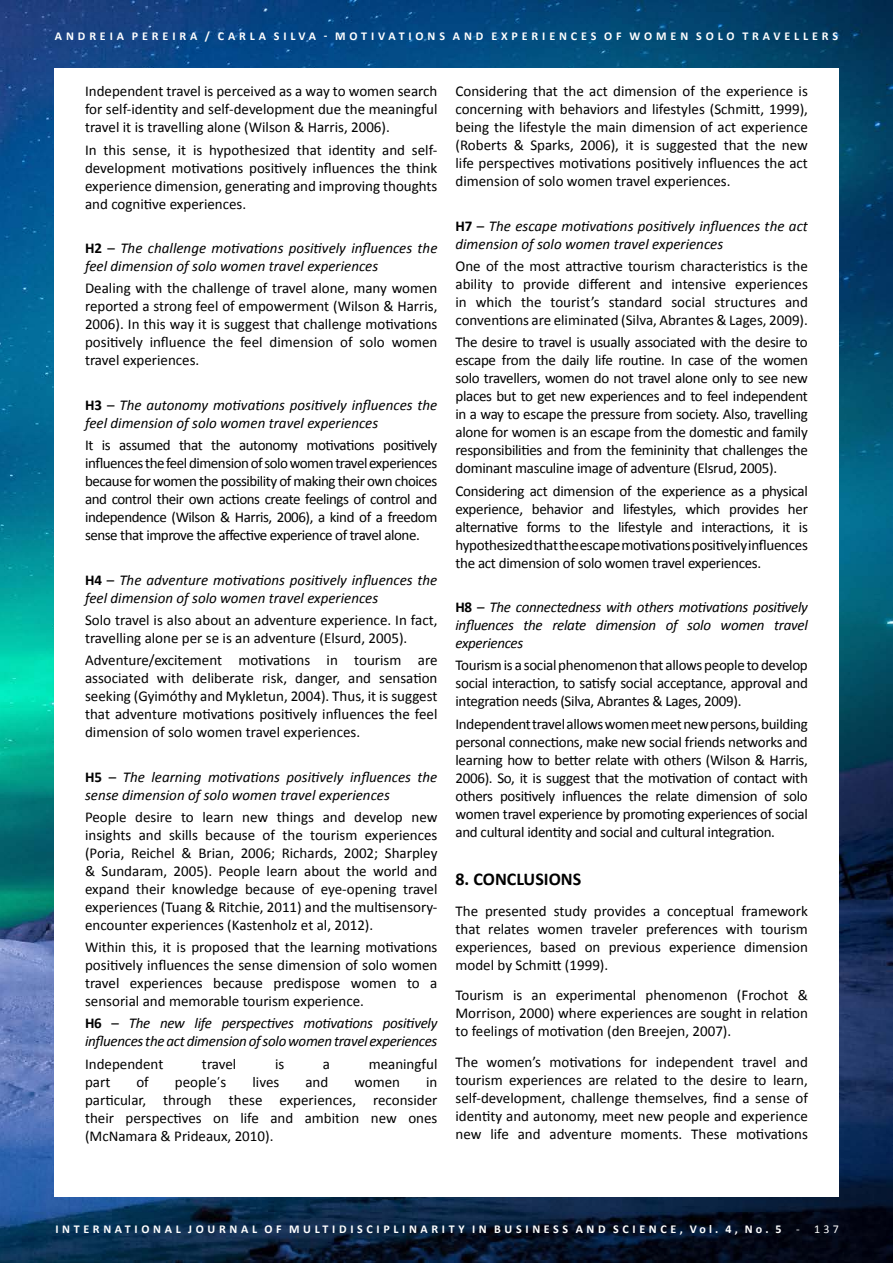
<style>
.page{position:relative;width:893px;height:1263px;background:#fff}
.page>*{position:absolute;margin:0;border:0;box-sizing:border-box;transform-origin:0 0}
.t1{font:700 18px "Calibri";color:#000}
.t2{font:15px/18px "Calibri";color:#000;text-align:justify}
.t3{font:italic 15px/18px "Calibri";color:#000}
.t4{font:italic 15px/18px "Calibri";letter-spacing:-.02em;color:#000}
.t5{font:700 12px "Calibri";letter-spacing:.305em;color:#fff}
.t6{font:700 12px "Calibri";letter-spacing:.325em;color:#fff}
.s1{font-weight:700;font-style:normal}
.s2{font-style:normal}
.s3{font-weight:400}
</style>
<div class="page">
<img style="left:0;top:0;width:893px;height:1263px">
<div style="left:54px;top:68px;width:785px;height:1129px;background:#fff"></div>
<p class="t6" style="left:55px;top:28px;width:785px">ANDREIA PEREIRA / CARLA SILVA - MOTIVATIONS AND EXPERIENCES OF WOMEN SOLO TRAVELLERS</p>
<p class="t2" style="left:85px;top:82px;width:354px">Independent travel is perceived as a way to women search for self-identity and self-development due the meaningful travel it is travelling alone (Wilson &amp; Harris, 2006).</p>
<p class="t2" style="left:85px;top:141px;width:354px">In this sense, it is hypothesized that identity and self&shy;development motivations positively influences the think experience dimension, generating and improving thoughts and cognitive experiences.</p>
<p class="t3" style="left:85px;top:239px;width:354px"><span class="s1">H2</span> <span class="s2">–</span> The challenge motivations positively influences the feel dimension of solo women travel experiences</p>
<p class="t2" style="left:85px;top:279px;width:354px">Dealing with the challenge of travel alone, many women reported a strong feel of empowerment (Wilson &amp; Harris, 2006). In this way it is suggest that challenge motivations positively influence the feel dimension of solo women travel experiences.</p>
<p class="t3" style="left:85px;top:395px;width:354px"><span class="s1">H3</span> <span class="s2">–</span> The autonomy motivations positively influences the feel dimension of solo women travel experiences</p>
<p class="t2" style="left:85px;top:436px;width:354px">It is assumed that the autonomy motivations positively influences the feel dimension of solo women travel experiences because for women the possibility of making their own choices and control their own actions create feelings of control and independence (Wilson &amp; Harris, 2006), a kind of a freedom sense that improve the affective experience of travel alone.</p>
<p class="t3" style="left:85px;top:570px;width:354px"><span class="s1">H4</span> <span class="s2">–</span> The adventure motivations positively influences the feel dimension of solo women travel experiences</p>
<p class="t2" style="left:85px;top:611px;width:354px">Solo travel is also about an adventure experience. In fact, travelling alone per se is an adventure (Elsurd, 2005).</p>
<p class="t2" style="left:85px;top:651px;width:354px">Adventure/excitement motivations in tourism are associated with deliberate risk, danger, and sensation seeking (Gyimóthy and Mykletun, 2004). Thus, it is suggest that adventure motivations positively influences the feel dimension of solo women travel experiences.</p>
<p class="t3" style="left:85px;top:767px;width:354px"><span class="s1">H5</span> <span class="s2">–</span> The learning motivations positively influences the sense dimension of solo women travel experiences</p>
<p class="t2" style="left:85px;top:808px;width:354px">People desire to learn new things and develop new insights and skills because of the tourism experiences (Poria, Reichel &amp; Brian, 2006; Richards, 2002; Sharpley &amp; Sundaram, 2005). People learn about the world and expand their knowledge because of eye-opening travel experiences (Tuang &amp; Ritchie, 2011) and the multisensory&shy;encounter experiences (Kastenholz et al, 2012).</p>
<p class="t2" style="left:85px;top:938px;width:354px">Within this, it is proposed that the learning motivations positively influences the sense dimension of solo women travel experiences because predispose women to a sensorial and memorable tourism experience.</p>
<p class="t4" style="left:85px;top:1014px;width:354px"><span class="s1">H6</span> <span class="s2">–</span> The new life perspectives motivations positively influences the act dimension of solo women travel experiences</p>
<p class="t2" style="left:85px;top:1055px;width:80px">Independent</p>
<p class="t2" style="left:202px;top:1055px;width:36px">travel</p>
<p class="t2" style="left:275px;top:1055px;width:11px">is</p>
<p class="t2" style="left:323px;top:1055px;width:9px">a</p>
<p class="t2" style="left:369px;top:1055px;width:70px">meaningful</p>
<p class="t2" style="left:85px;top:1073px;width:27px">part</p>
<p class="t2" style="left:136px;top:1073px;width:14px">of</p>
<p class="t2" style="left:175px;top:1073px;width:53px">people̕s</p>
<p class="t2" style="left:253px;top:1073px;width:28px">lives</p>
<p class="t2" style="left:305px;top:1073px;width:24px">and</p>
<p class="t2" style="left:354px;top:1073px;width:47px">women</p>
<p class="t2" style="left:85px;top:1073px;width:354px;text-indent:341px">in particular, through these experiences, reconsider their perspectives on life and ambition new ones (McNamara &amp; Prideaux, 2010).</p>
<p class="t2" style="left:455px;top:82px;width:354px">Considering that the act dimension of the experience is concerning with behaviors and lifestyles (Schmitt, 1999), being the lifestyle the main dimension of act experience (Roberts &amp; Sparks, 2006), it is suggested that the new life perspectives motivations positively influences the act dimension of solo women travel experiences.</p>
<p class="t3" style="left:455px;top:216px;width:354px"><span class="s1">H7</span> <span class="s2">–</span> The escape motivations positively influences the act dimension of solo women travel experiences</p>
<p class="t2" style="left:455px;top:257px;width:354px">One of the most attractive tourism characteristics is the ability to provide different and intensive experiences in which the tourist’s standard social structures and conventions are eliminated (Silva, Abrantes &amp; Lages, 2009).</p>
<p class="t2" style="left:455px;top:333px;width:354px">The desire to travel is usually associated with the desire to escape from the daily life routine. In case of the women solo travellers, women do not travel alone only to see new places but to get new experiences and to feel independent in a way to escape the pressure from society. Also, travelling alone for women is an escape from the domestic and family responsibilities and from the femininity that challenges the dominant masculine image of adventure (Elsrud, 2005).</p>
<p class="t2" style="left:455px;top:482px;width:354px">Considering act dimension of the experience as a physical experience, behavior and lifestyles, which provides her alternative forms to the lifestyle and interactions, it is hypothesized that the escape motivations positively influences the act dimension of solo women travel experiences.</p>
<p class="t3" style="left:455px;top:598px;width:354px;text-align:justify"><span class="s1">H8</span> <span class="s2">–</span> The connectedness with others motivations positively influences the relate dimension of solo women travel experiences</p>
<p class="t2" style="left:455px;top:656px;width:354px">Tourism is a social phenomenon that allows people to develop social interaction, to satisfy social acceptance, approval and integration needs (Silva, Abrantes &amp; Lages, 2009).</p>
<p class="t2" style="left:455px;top:715px;width:354px">Independent travel allows women meet new persons, building personal connections, make new social friends networks and learning how to better relate with others (Wilson &amp; Harris, 2006). So, it is suggest that the motivation of contact with others positively influences the relate dimension of solo women travel experience by promoting experiences of social and cultural identity and social and cultural integration.</p>
<p class="t1" style="left:455px;top:867px;width:127px">8. CONCLUSIONS</p>
<p class="t2" style="left:455px;top:901px;width:354px">The presented study provides a conceptual framework that relates women traveler preferences with tourism experiences, based on previous experience dimension model by Schmitt (1999).</p>
<p class="t2" style="left:455px;top:986px;width:354px">Tourism is an experimental phenomenon (Frochot &amp; Morrison, 2000) where experiences are sought in relation to feelings of motivation (den Breejen, 2007).</p>
<p class="t2" style="left:455px;top:1053px;width:354px">The women’s motivations for independent travel and tourism experiences are related to the desire to learn, self-development, challenge themselves, find a sense of identity and autonomy, meet new people and experience new life and adventure moments. These motivations</p>
<p class="t5" style="left:55px;top:1222px;width:785px">INTERNATIONAL JOURNAL OF MULTIDISCIPLINARITY IN BUSINESS AND SCIENCE, Vol. 4, No. 5 <span class="s3">- 137</span></p>
</div>
